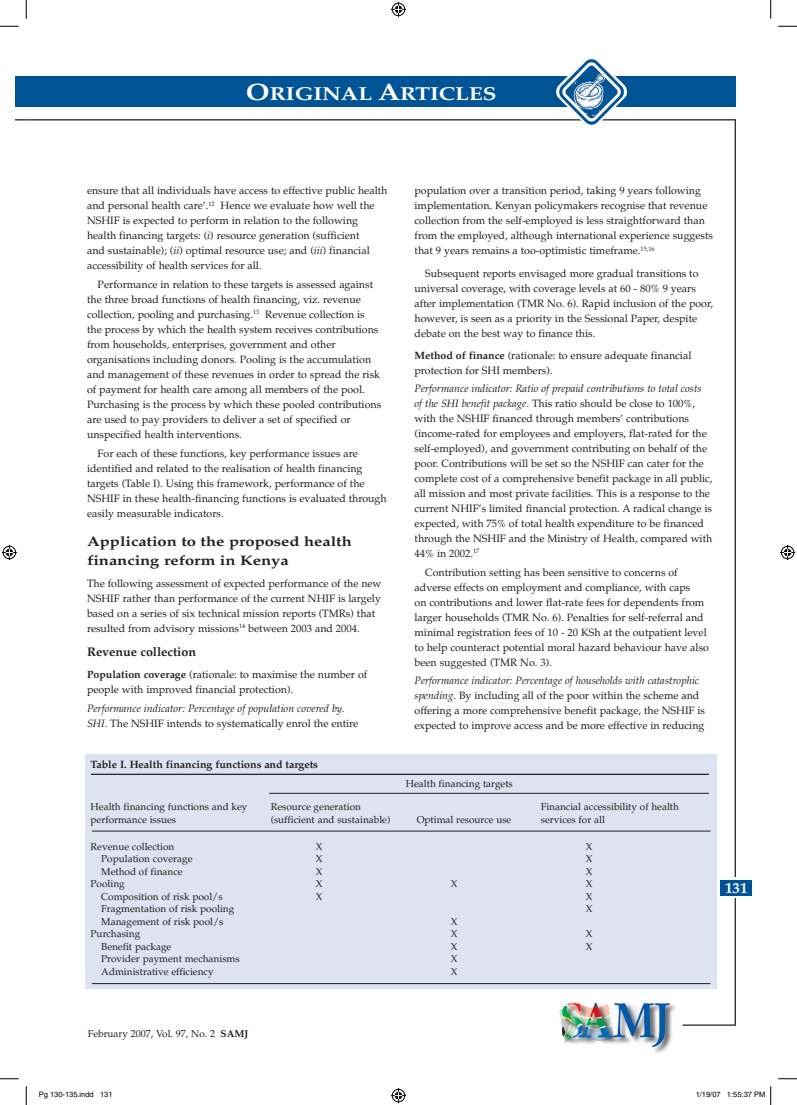
<style>
.page{position:relative;width:797px;height:1105px;background:#fff}
.page>*{position:absolute;margin:0;border:0;box-sizing:border-box;transform-origin:0 0}
.t1{font:700 18.75px "Palatino";color:#fff;scale:1.2 1}
.t2{font:700 15px "Palatino";color:#fff}
.t3{font:700 13.75px/18.8px "Palatino";color:#231f20;scale:1.2 1}
.t4{font:700 12.5px "Palatino";color:#231f20}
.t5{font:10.62px/15px "Palatino";color:#231f20}
.t6{font:italic 10.62px/15px "Palatino";color:#231f20}
.t7{font:700 10.62px "Palatino";color:#231f20}
.t8{font:10px "Palatino";color:#231f20}
.t9{font:7.5px "Helvetica";color:#000}
.s1{font-size:23.75px}
.s2{font-style:italic}
.s3{font-weight:700}
.s4{font-style:normal}
</style>
<div class="page">
<div style="left:16px;top:77px;width:10px;height:30px;background:#005495"></div>
<hr style="left:734px;top:119px;width:2px;height:906px;background:#231f20">
<div style="left:723px;top:877px;width:23px;height:21px;background:#fff"></div>
<hr style="left:682px;top:1024px;width:53px;height:2px;background:#231f20">
<div style="left:26px;top:77px;width:709px;height:30px;background:#005495"></div>
<hr style="left:26px;top:119px;width:709px;height:1px;background:#231f20">
<img style="left:555px;top:59px;width:72px;height:66px">
<img style="left:559px;top:1002px;width:117px;height:51px">
<div style="left:719px;top:880px;width:32px;height:16px;background:#005495"></div>
<div style="left:86px;top:754px;width:630px;height:235px;background:#dde3f0"></div>
<hr style="left:92px;top:831px;width:618px;height:1px;background:#231f20">
<hr style="left:269px;top:793px;width:440px;height:1px;background:#231f20">
<hr style="left:92px;top:983px;width:618px;height:1px;background:#231f20">
<hr style="left:91px;top:774px;width:618px;height:1px;background:#231f20">
<svg style="left:0;top:25px;width:19px;height:2px"></svg>
<svg style="left:778px;top:25px;width:19px;height:2px"></svg>
<svg style="left:0;top:1078px;width:19px;height:1px"></svg>
<svg style="left:778px;top:1078px;width:19px;height:1px"></svg>
<svg style="left:25px;top:0;width:2px;height:19px"></svg>
<svg style="left:25px;top:1086px;width:2px;height:19px"></svg>
<svg style="left:770px;top:0;width:1px;height:19px"></svg>
<svg style="left:391px;top:2px;width:15px;height:15px"></svg>
<svg style="left:391px;top:1088px;width:15px;height:15px"></svg>
<svg style="left:2px;top:545px;width:15px;height:15px"></svg>
<svg style="left:780px;top:545px;width:15px;height:15px"></svg>
<svg style="left:770px;top:1086px;width:1px;height:19px"></svg>
<h1 class="t1" style="left:246px;top:82px;width:210px"><span class="s1">O</span>RIGINAL <span class="s1">A</span>RTICLES</h1>
<p class="t5" style="left:87px;top:183px;width:302px">ensure that all individuals have access to effective public health and personal health care’.<sup>12</sup> Hence we evaluate how well the NSHIF is expected to perform in relation to the following health financing targets: (<span class="s2">i</span>) resource generation (sufficient<br>and sustainable); (<span class="s2">ii</span>) optimal resource use; and (<span class="s2">iii</span>) financial accessibility of health services for all.</p>
<p class="t5" style="left:87px;top:277px;width:296px;text-indent:11px">Performance in relation to these targets is assessed against the three broad functions of health financing, viz. revenue collection, pooling and purchasing.<sup>13</sup> Revenue collection is the process by which the health system receives contributions from households, enterprises, government and other organisations including donors. Pooling is the accumulation and management of these revenues in order to spread the risk of payment for health care among all members of the pool.<br>Purchasing is the process by which these pooled contributions are used to pay providers to deliver a set of specified or unspecified health interventions.</p>
<p class="t5" style="left:87px;top:446px;width:301px;text-indent:11px">For each of these functions, key performance issues are identified and related to the realisation of health financing targets (Table I). Using this framework, performance of the NSHIF in these health-financing functions is evaluated through easily measurable indicators.</p>
<p class="t3" style="left:87px;top:532px;width:222px">Application to the proposed health financing reform in Kenya</p>
<p class="t5" style="left:87px;top:576px;width:296px">The following assessment of expected performance of the new NSHIF rather than performance of the current NHIF is largely based on a series of six technical mission reports (TMRs) that resulted from advisory missions<sup>14</sup> between 2003 and 2004.</p>
<p class="t4" style="left:87px;top:644px;width:110px">Revenue collection</p>
<p class="t5" style="left:87px;top:667px;width:282px"><span class="s3">Population coverage</span> (rationale: to maximise the number of people with improved financial protection).</p>
<p class="t6" style="left:87px;top:701px;width:273px">Performance indicator: Percentage of population covered by.<br>SHI. <span class="s4">The NSHIF intends to systematically enrol the entire</span></p>
<p class="t7" style="left:91px;top:757px;width:229px">Table I. Health financing functions and targets</p>
<p class="t5" style="left:414px;top:183px;width:300px">population over a transition period, taking 9 years following implementation. Kenyan policymakers recognise that revenue collection from the self-employed is less straightforward than from the employed, although international experience suggests that 9 years remains a too-optimistic timeframe.<sup>15,16</sup></p>
<p class="t5" style="left:414px;top:266px;width:300px;text-indent:11px">Subsequent reports envisaged more gradual transitions to universal coverage, with coverage levels at 60 - 80% 9 years after implementation (TMR No. 6). Rapid inclusion of the poor, however, is seen as a priority in the Sessional Paper, despite debate on the best way to finance this.</p>
<p class="t5" style="left:414px;top:348px;width:278px"><span class="s3">Method of finance</span> (rationale: to ensure adequate financial protection for SHI members).</p>
<p class="t5" style="left:414px;top:381px;width:299px"><span class="s2">Performance indicator: Ratio of prepaid contributions to total costs<br>of the SHI benefit package.</span> This ratio should be close to 100%, with the NSHIF financed through members’ contributions (income-rated for employees and employers, flat-rated for the self-employed), and government contributing on behalf of the poor. Contributions will be set so the NSHIF can cater for the complete cost of a comprehensive benefit package in all public, all mission and most private facilities. This is a response to the current NHIF’s limited financial protection. A radical change is expected, with 75% of total health expenditure to be financed through the NSHIF and the Ministry of Health, compared with 44% in 2002.<sup>17</sup></p>
<p class="t5" style="left:414px;top:565px;width:296px;text-indent:11px">Contribution setting has been sensitive to concerns of adverse effects on employment and compliance, with caps<br>on contributions and lower flat-rate fees for dependents from larger households (TMR No. 6). Penalties for self-referral and minimal registration fees of 10 - 20 KSh at the outpatient level to help counteract potential moral hazard behaviour have also been suggested (TMR No. 3).</p>
<p class="t5" style="left:414px;top:673px;width:292px"><span class="s2">Performance indicator: Percentage of households with catastrophic spending.</span> By including all of the poor within the scheme and offering a more comprehensive benefit package, the NSHIF is expected to improve access and be more effective in reducing</p>
<p class="t8" style="left:406px;top:778px;width:109px">Health financing targets</p>
<p class="t8" style="left:91px;top:801px;width:158px">Health financing functions and key</p>
<p class="t8" style="left:271px;top:801px;width:92px">Resource generation</p>
<p class="t8" style="left:541px;top:801px;width:140px">Financial accessibility of health</p>
<p class="t8" style="left:91px;top:814px;width:87px">performance issues</p>
<p class="t8" style="left:271px;top:814px;width:121px">(sufficient and sustainable)</p>
<p class="t8" style="left:417px;top:814px;width:96px">Optimal resource use</p>
<p class="t8" style="left:541px;top:814px;width:66px">services for all</p>
<p class="t8" style="left:91px;top:840px;width:85px">Revenue collection</p>
<p class="t8" style="left:316px;top:840px;width:8px">X</p>
<p class="t8" style="left:586px;top:840px;width:8px">X</p>
<p class="t8" style="left:101px;top:853px;width:93px">Population coverage</p>
<p class="t8" style="left:316px;top:853px;width:8px">X</p>
<p class="t8" style="left:586px;top:853px;width:8px">X</p>
<p class="t8" style="left:101px;top:865px;width:83px">Method of finance</p>
<p class="t8" style="left:316px;top:865px;width:8px">X</p>
<p class="t8" style="left:586px;top:865px;width:8px">X</p>
<p class="t8" style="left:91px;top:878px;width:36px">Pooling</p>
<p class="t8" style="left:316px;top:878px;width:8px">X</p>
<p class="t8" style="left:451px;top:878px;width:8px">X</p>
<p class="t8" style="left:586px;top:878px;width:8px">X</p>
<p class="t8" style="left:101px;top:890px;width:123px">Composition of risk pool/s</p>
<p class="t8" style="left:316px;top:890px;width:8px">X</p>
<p class="t8" style="left:586px;top:890px;width:8px">X</p>
<p class="t8" style="left:101px;top:903px;width:135px">Fragmentation of risk pooling</p>
<p class="t8" style="left:586px;top:903px;width:8px">X</p>
<p class="t8" style="left:101px;top:915px;width:124px">Management of risk pool/s</p>
<p class="t8" style="left:451px;top:915px;width:8px">X</p>
<p class="t8" style="left:91px;top:928px;width:51px">Purchasing</p>
<p class="t8" style="left:451px;top:928px;width:8px">X</p>
<p class="t8" style="left:586px;top:928px;width:8px">X</p>
<p class="t8" style="left:101px;top:940px;width:72px">Benefit package</p>
<p class="t8" style="left:451px;top:940px;width:8px">X</p>
<p class="t8" style="left:586px;top:940px;width:8px">X</p>
<p class="t8" style="left:101px;top:953px;width:140px">Provider payment mechanisms</p>
<p class="t8" style="left:451px;top:953px;width:8px">X</p>
<p class="t8" style="left:101px;top:965px;width:114px">Administrative efficiency</p>
<p class="t8" style="left:451px;top:965px;width:8px">X</p>
<h2 class="t2" style="left:725px;top:879px;width:24px">131</h2>
<p class="t8" style="left:88px;top:1028px;width:162px">February 2007, Vol. 97, No. 2 <span class="s3">SAMJ</span></p>
<p class="t9" style="left:39px;top:1090px;width:75px">Pg 130-135.indd 131</p>
<p class="t9" style="left:695px;top:1090px;width:71px">1/19/07 1:55:37 PM</p>
</div>
